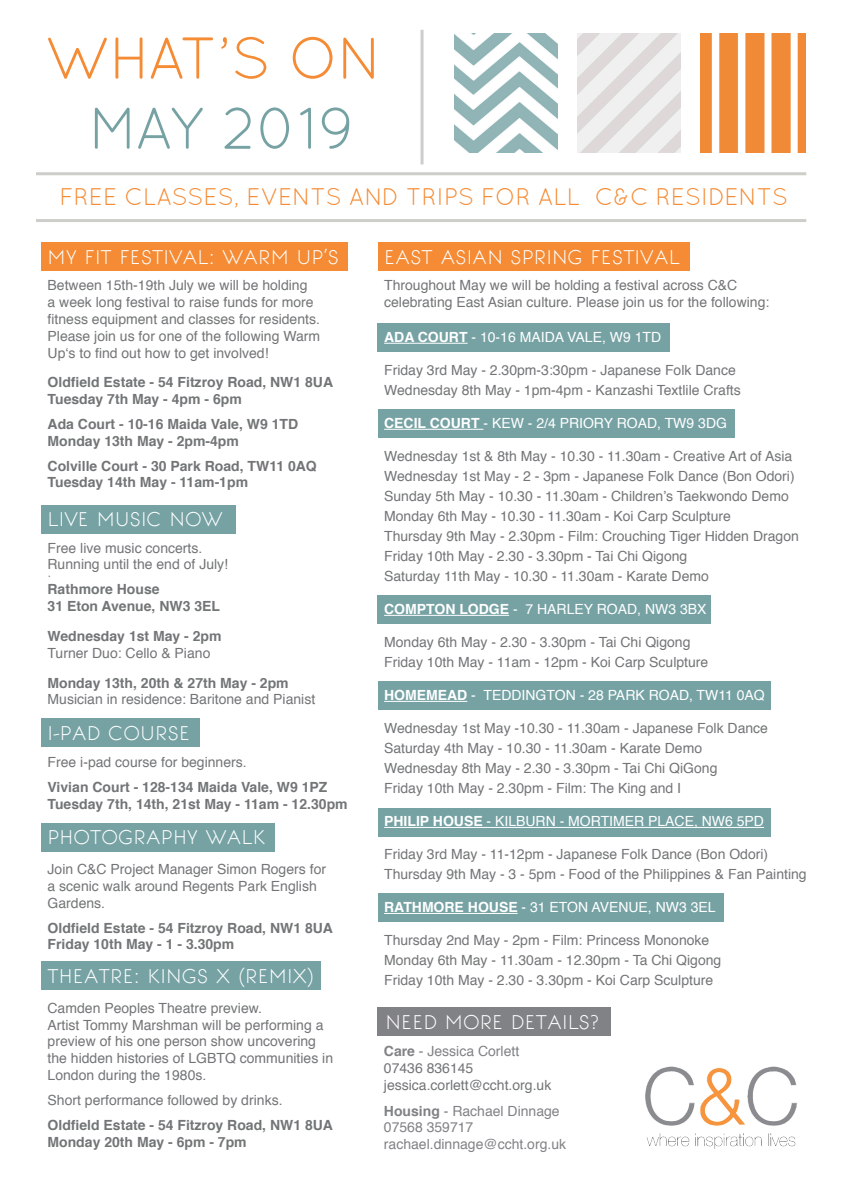
<style>
.page{position:relative;width:842px;height:1191px;background:#fff}
.page>*{position:absolute;margin:0;border:0;box-sizing:border-box;transform-origin:0 0}
.t1{font:59px "Quicksand";letter-spacing:-.045em;color:#f58b34}
.t2{font:59px "Quicksand";letter-spacing:-.005em;color:#76a2a4}
.t3{font:24px "Quicksand";color:#f58b34}
.t4{font:300 19px "Bonveno CF";color:#fff}
.t5{font:14px/16.8px "Helvetica";color:#727576}
.t6{font:700 14px "Helvetica";color:#727576}
.t7{font:14px "Helvetica";color:#fff}
.t8{font:14px "Helvetica";color:#808285}
.t9{font:300 14px "Helvetica";color:#727576}
.s1{font-weight:700}
</style>
<div class="page">
<hr style="left:36px;top:172px;width:770px;height:3px;background:#cdceca">
<hr style="left:420px;top:30px;width:3px;height:134px;background:#cdcecb">
<img style="left:454px;top:34px;width:103px;height:119px">
<img style="left:701px;top:34px;width:105px;height:119px">
<img style="left:577px;top:34px;width:103px;height:119px">
<hr style="left:36px;top:219px;width:770px;height:3px;background:#cdceca">
<div style="left:378px;top:243px;width:312px;height:28px;background:#f58b34"></div>
<div style="left:378px;top:409px;width:356px;height:28px;background:#76a2a4"></div>
<div style="left:378px;top:596px;width:333px;height:28px;background:#76a2a4"></div>
<div style="left:378px;top:681px;width:392px;height:29px;background:#76a2a4"></div>
<div style="left:378px;top:808px;width:392px;height:28px;background:#76a2a4"></div>
<div style="left:378px;top:893px;width:345px;height:28px;background:#76a2a4"></div>
<div style="left:378px;top:323px;width:292px;height:29px;background:#76a2a4"></div>
<hr style="left:384px;top:343px;width:84px;height:1px;background:#fff">
<hr style="left:384px;top:429px;width:99px;height:1px;background:#fff">
<hr style="left:384px;top:615px;width:125px;height:1px;background:#fff">
<hr style="left:384px;top:701px;width:83px;height:1px;background:#fff">
<hr style="left:384px;top:827px;width:380px;height:1px;background:#fff">
<hr style="left:384px;top:913px;width:134px;height:1px;background:#fff">
<img style="left:645px;top:1066px;width:152px;height:82px">
<div style="left:41px;top:505px;width:194px;height:28px;background:#76a2a4"></div>
<div style="left:41px;top:718px;width:159px;height:28px;background:#76a2a4"></div>
<div style="left:41px;top:823px;width:233px;height:28px;background:#76a2a4"></div>
<div style="left:41px;top:961px;width:280px;height:29px;background:#76a2a4"></div>
<div style="left:41px;top:243px;width:307px;height:28px;background:#f58b34"></div>
<div style="left:378px;top:1007px;width:233px;height:29px;background:#808285"></div>
<p class="t1" style="left:44px;top:24px;width:340px">WHAT’S ON</p>
<p class="t2" style="left:89px;top:94px;width:269px">MAY 2019</p>
<p class="t3" style="left:59px;top:183px;width:730px">FREE CLASSES, EVENTS AND TRIPS FOR ALL C&amp;C RESIDENTS</p>
<p class="t4" style="left:48px;top:244px;width:293px">MY FIT FESTIVAL: WARM UP’S</p>
<p class="t5" style="left:48px;top:277px;width:274px">Between 15th-19th July we will be holding<br>a week long festival to raise funds for more fitness equipment and classes for residents.<br>Please join us for one of the following Warm Up‘s to find out how to get involved!</p>
<p class="t6" style="left:48px;top:371px;width:287px">Oldfield Estate - 54 Fitzroy Road, NW1 8UA</p>
<p class="t6" style="left:48px;top:388px;width:196px">Tuesday 7th May - 4pm - 6pm</p>
<p class="t6" style="left:48px;top:413px;width:252px">Ada Court - 10-16 Maida Vale, W9 1TD</p>
<p class="t6" style="left:48px;top:429px;width:193px">Monday 13th May - 2pm-4pm</p>
<p class="t6" style="left:48px;top:454px;width:271px">Colville Court - 30 Park Road, TW11 0AQ</p>
<p class="t6" style="left:48px;top:471px;width:202px">Tuesday 14th May - 11am-1pm</p>
<p class="t4" style="left:48px;top:506px;width:176px">LIVE MUSIC NOW</p>
<p class="t5" style="left:48px;top:540px;width:156px">Free live music concerts.</p>
<p class="t5" style="left:48px;top:556px;width:182px">Running until the end of July!</p>
<p class="t9" style="left:48px;top:560px;width:5px">.</p>
<p class="t6" style="left:48px;top:578px;width:114px">Rathmore House</p>
<p class="t6" style="left:48px;top:595px;width:174px">31 Eton Avenue, NW3 3EL</p>
<p class="t6" style="left:48px;top:624px;width:176px">Wednesday 1st May - 2pm</p>
<p class="t5" style="left:48px;top:645px;width:164px">Turner Duo: Cello &amp; Piano</p>
<p class="t6" style="left:48px;top:671px;width:243px">Monday 13th, 20th &amp; 27th May - 2pm</p>
<p class="t5" style="left:48px;top:691px;width:269px">Musician in residence: Baritone and Pianist</p>
<p class="t4" style="left:48px;top:720px;width:144px">I-PAD COURSE</p>
<p class="t5" style="left:48px;top:754px;width:201px">Free i-pad course for beginners.</p>
<p class="t6" style="left:48px;top:775px;width:281px">Vivian Court - 128-134 Maida Vale, W9 1PZ</p>
<p class="t6" style="left:48px;top:792px;width:302px">Tuesday 7th, 14th, 21st May - 11am - 12.30pm</p>
<p class="t4" style="left:48px;top:824px;width:220px">PHOTOGRAPHY WALK</p>
<p class="t5" style="left:48px;top:861px;width:280px">Join C&amp;C Project Manager Simon Rogers for a scenic walk around Regents Park English<br>Gardens.</p>
<p class="t6" style="left:48px;top:916px;width:287px">Oldfield Estate - 54 Fitzroy Road, NW1 8UA</p>
<p class="t6" style="left:48px;top:933px;width:188px">Friday 10th May - 1 - 3.30pm</p>
<p class="t4" style="left:48px;top:963px;width:268px">THEATRE: KINGS X (REMIX)</p>
<p class="t5" style="left:48px;top:1000px;width:216px">Camden Peoples Theatre preview.</p>
<p class="t5" style="left:48px;top:1016px;width:287px">Artist Tommy Marshman will be performing a preview of his one person show uncovering the hidden histories of LGBTQ communities in London during the 1980s.</p>
<p class="t5" style="left:48px;top:1092px;width:236px">Short performance followed by drinks.</p>
<p class="t6" style="left:48px;top:1113px;width:287px">Oldfield Estate - 54 Fitzroy Road, NW1 8UA</p>
<p class="t6" style="left:48px;top:1130px;width:201px">Monday 20th May - 6pm - 7pm</p>
<p class="t4" style="left:384px;top:244px;width:297px">EAST ASIAN SPRING FESTIVAL</p>
<p class="t5" style="left:384px;top:277px;width:355px">Throughout May we will be holding a festival across C&amp;C</p>
<p class="t5" style="left:384px;top:294px;width:387px">celebrating East Asian culture. Please join us for the following:</p>
<p class="t7" style="left:384px;top:326px;width:278px"><span class="s1">ADA COURT</span> - 10-16 MAIDA VALE, W9 1TD</p>
<p class="t5" style="left:384px;top:362px;width:353px">Friday 3rd May - 2.30pm-3:30pm - Japanese Folk Dance</p>
<p class="t5" style="left:384px;top:382px;width:358px">Wednesday 8th May - 1pm-4pm - Kanzashi Textlile Crafts</p>
<p class="t7" style="left:384px;top:412px;width:344px"><span class="s1">CECIL COURT</span> - KEW - 2/4 PRIORY ROAD, TW9 3DG</p>
<p class="t5" style="left:384px;top:448px;width:410px">Wednesday 1st &amp; 8th May - 10.30 - 11.30am - Creative Art of Asia</p>
<p class="t5" style="left:384px;top:468px;width:412px">Wednesday 1st May - 2 - 3pm - Japanese Folk Dance (Bon Odori)</p>
<p class="t5" style="left:384px;top:488px;width:406px">Sunday 5th May - 10.30 - 11.30am - Children’s Taekwondo Demo</p>
<p class="t5" style="left:384px;top:508px;width:348px">Monday 6th May - 10.30 - 11.30am - Koi Carp Sculpture</p>
<p class="t5" style="left:384px;top:528px;width:416px">Thursday 9th May - 2.30pm - Film: Crouching Tiger Hidden Dragon</p>
<p class="t5" style="left:384px;top:548px;width:305px">Friday 10th May - 2.30 - 3.30pm - Tai Chi Qigong</p>
<p class="t5" style="left:384px;top:568px;width:326px">Saturday 11th May - 10.30 - 11.30am - Karate Demo</p>
<p class="t7" style="left:384px;top:598px;width:324px"><span class="s1">COMPTON LODGE</span> - 7 HARLEY ROAD, NW3 3BX</p>
<p class="t5" style="left:384px;top:634px;width:308px">Monday 6th May - 2.30 - 3.30pm - Tai Chi Qigong</p>
<p class="t5" style="left:384px;top:654px;width:326px">Friday 10th May - 11am - 12pm - Koi Carp Sculpture</p>
<p class="t7" style="left:384px;top:684px;width:382px"><span class="s1">HOMEMEAD</span> - TEDDINGTON - 28 PARK ROAD, TW11 0AQ</p>
<p class="t5" style="left:384px;top:720px;width:385px">Wednesday 1st May -10.30 - 11.30am - Japanese Folk Dance</p>
<p class="t5" style="left:384px;top:740px;width:320px">Saturday 4th May - 10.30 - 11.30am - Karate Demo</p>
<p class="t5" style="left:384px;top:760px;width:335px">Wednesday 8th May - 2.30 - 3.30pm - Tai Chi QiGong</p>
<p class="t5" style="left:384px;top:780px;width:298px">Friday 10th May - 2.30pm - Film: The King and I</p>
<p class="t7" style="left:384px;top:810px;width:381px"><span class="s1">PHILIP HOUSE</span> - KILBURN - MORTIMER PLACE, NW6 5PD</p>
<p class="t5" style="left:384px;top:846px;width:386px">Friday 3rd May - 11-12pm - Japanese Folk Dance (Bon Odori)</p>
<p class="t5" style="left:384px;top:866px;width:424px">Thursday 9th May - 3 - 5pm - Food of the Philippines &amp; Fan Painting</p>
<p class="t7" style="left:384px;top:896px;width:333px"><span class="s1">RATHMORE HOUSE</span> - 31 ETON AVENUE, NW3 3EL</p>
<p class="t5" style="left:384px;top:932px;width:327px">Thursday 2nd May - 2pm - Film: Princess Mononoke</p>
<p class="t5" style="left:384px;top:952px;width:339px">Monday 6th May - 11.30am - 12.30pm - Ta Chi Qigong</p>
<p class="t5" style="left:384px;top:972px;width:331px">Friday 10th May - 2.30 - 3.30pm - Koi Carp Sculpture</p>
<p class="t4" style="left:386px;top:1009px;width:215px">NEED MORE DETAILS?</p>
<p class="t8" style="left:384px;top:1040px;width:137px"><span class="s1">Care</span> - Jessica Corlett</p>
<p class="t5" style="left:384px;top:1060px;width:91px">07436 836145</p>
<p class="t5" style="left:384px;top:1077px;width:169px">jessica.corlett@ccht.org.uk</p>
<p class="t8" style="left:384px;top:1100px;width:177px"><span class="s1">Housing</span> - Rachael Dinnage</p>
<p class="t8" style="left:384px;top:1116px;width:91px">07568 359717</p>
<p class="t8" style="left:384px;top:1133px;width:184px">rachael.dinnage@ccht.org.uk</p>
</div>
